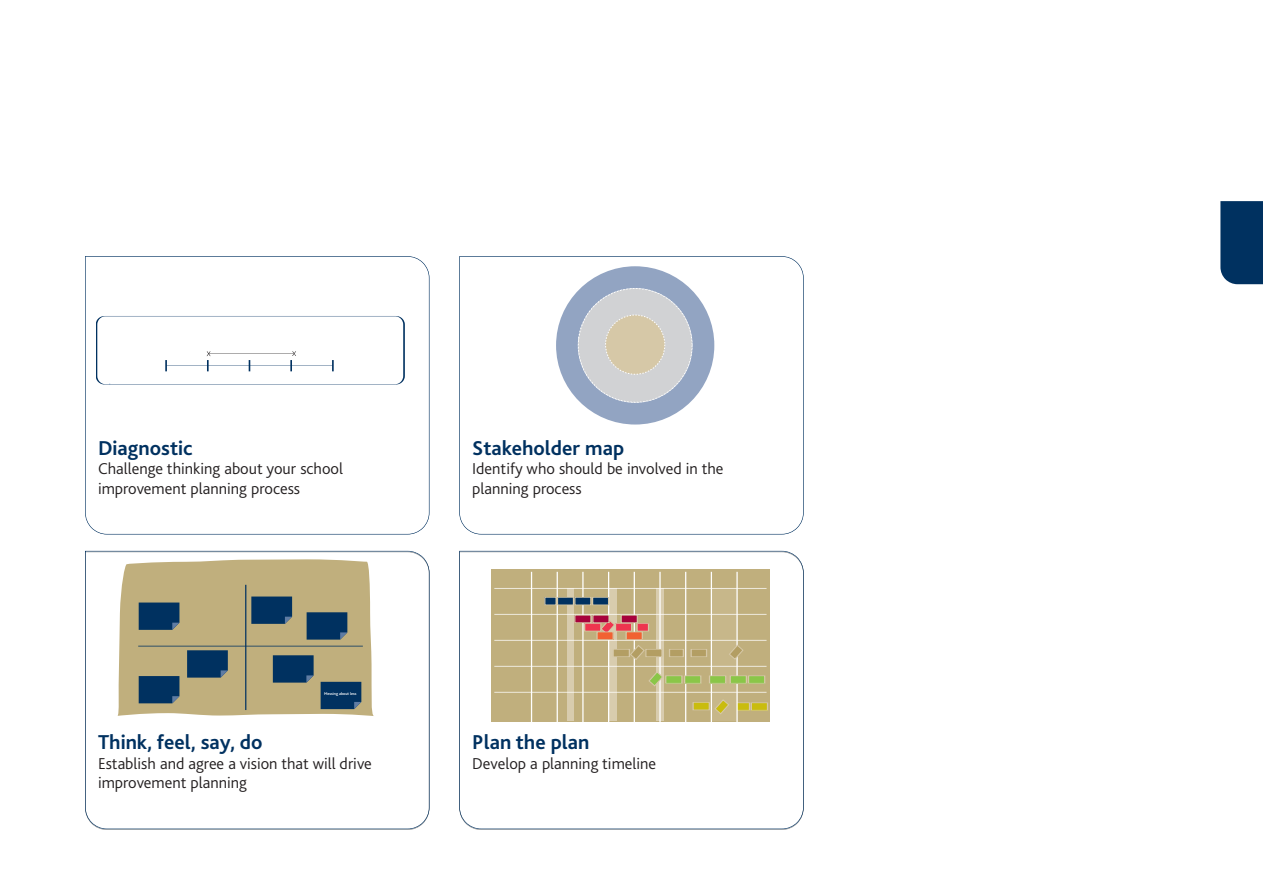
<style>
.page{position:relative;width:1263px;height:893px;background:#fff}
.page>*{position:absolute;margin:0;border:0;box-sizing:border-box;transform-origin:0 0}
.t1{font:700 21px "Bliss 2";color:#003160}
.t2{font:300 16.5px/19.5px "Bliss 2";color:#231f20}
.t3{font:500 4.05px "Bliss 2";color:#fff}
</style>
<div class="page">
<svg style="left:459px;top:256px;width:345px;height:278px"></svg>
<div style="left:556px;top:266px;width:158px;height:158px;background:#92a4c2;border-radius:50%"></div>
<svg style="left:578px;top:288px;width:114px;height:115px"></svg>
<div style="left:578px;top:288px;width:114px;height:114px;background:#d1d2d4;border-radius:50%"></div>
<div style="left:605px;top:315px;width:60px;height:59px;background:#d6c8a7;border-radius:50%"></div>
<div style="left:605px;top:315px;width:60px;height:59px;border:1px dashed #fff;border-radius:50%"></div>
<svg style="left:85px;top:256px;width:344px;height:278px"></svg>
<div style="left:1220px;top:201px;width:43px;height:83px;background:#003160"></div>
<svg style="left:459px;top:551px;width:345px;height:278px"></svg>
<div style="left:491px;top:569px;width:279px;height:152px;background:#c0af7d"></div>
<div style="left:751px;top:703px;width:16px;height:7px;background:#c9bc0e"></div>
<div style="left:751px;top:703px;width:17px;height:7px;border:1px solid #d6c8a7"></div>
<div style="left:733px;top:703px;width:16px;height:7px;background:#c9bc0e"></div>
<div style="left:693px;top:702px;width:16px;height:8px;background:#c9bc0e"></div>
<div style="left:693px;top:702px;width:16px;height:8px;border:1px solid #d6c8a7"></div>
<div style="left:567px;top:588px;width:7px;height:133px;background:#d8ccae"></div>
<div style="left:609px;top:588px;width:7px;height:133px;background:#d8ccae"></div>
<svg style="left:656px;top:589px;width:8px;height:132px"></svg>
<div style="left:711px;top:588px;width:26px;height:133px;background:#c7b78a"></div>
<hr style="left:557px;top:572px;width:1px;height:158px;background:#fff">
<hr style="left:531px;top:572px;width:1px;height:158px;background:#fff">
<hr style="left:583px;top:572px;width:1px;height:158px;background:#fff">
<hr style="left:608px;top:572px;width:1px;height:158px;background:#fff">
<hr style="left:634px;top:572px;width:1px;height:158px;background:#fff">
<hr style="left:660px;top:572px;width:1px;height:158px;background:#fff">
<hr style="left:685px;top:572px;width:1px;height:158px;background:#fff">
<hr style="left:711px;top:572px;width:1px;height:158px;background:#fff">
<hr style="left:737px;top:572px;width:1px;height:158px;background:#fff">
<hr style="left:494px;top:588px;width:272px;height:1px;background:#fff">
<hr style="left:494px;top:614px;width:272px;height:1px;background:#fff">
<hr style="left:494px;top:640px;width:272px;height:1px;background:#fff">
<hr style="left:494px;top:666px;width:272px;height:1px;background:#fff">
<hr style="left:494px;top:692px;width:272px;height:1px;background:#fff">
<div style="left:545px;top:597px;width:11px;height:8px;background:#003160"></div>
<div style="left:545px;top:597px;width:11px;height:8px;border:1px solid #d6c8a7"></div>
<div style="left:593px;top:597px;width:16px;height:8px;background:#003160"></div>
<div style="left:592px;top:597px;width:17px;height:8px;border:1px solid #d6c8a7"></div>
<div style="left:575px;top:597px;width:16px;height:8px;background:#003160"></div>
<div style="left:575px;top:597px;width:16px;height:8px;border:1px solid #d6c8a7"></div>
<div style="left:557px;top:597px;width:16px;height:8px;background:#003160"></div>
<div style="left:557px;top:597px;width:17px;height:8px;border:1px solid #d6c8a7"></div>
<div style="left:748px;top:676px;width:17px;height:7px;background:#8ac648"></div>
<div style="left:748px;top:676px;width:17px;height:7px;border:1px solid #d6c8a7"></div>
<div style="left:730px;top:676px;width:16px;height:7px;background:#8ac648"></div>
<div style="left:730px;top:676px;width:17px;height:7px;border:1px solid #d6c8a7"></div>
<div style="left:709px;top:676px;width:17px;height:7px;background:#8ac648"></div>
<div style="left:709px;top:676px;width:17px;height:7px;border:1px solid #d6c8a7"></div>
<div style="left:685px;top:676px;width:16px;height:7px;background:#8ac648"></div>
<div style="left:684px;top:676px;width:17px;height:7px;border:1px solid #d6c8a7"></div>
<div style="left:666px;top:676px;width:16px;height:7px;background:#8ac648"></div>
<div style="left:665px;top:676px;width:17px;height:7px;border:1px solid #d6c8a7"></div>
<div style="left:585px;top:624px;width:16px;height:7px;background:#ee354f"></div>
<div style="left:584px;top:623px;width:17px;height:8px;border:1px solid #d6c8a7"></div>
<div style="left:615px;top:624px;width:17px;height:7px;background:#ee354f"></div>
<div style="left:615px;top:623px;width:17px;height:8px;border:1px solid #d6c8a7"></div>
<div style="left:637px;top:624px;width:11px;height:7px;background:#ee354f"></div>
<div style="left:637px;top:623px;width:12px;height:8px;border:1px solid #d6c8a7"></div>
<div style="left:646px;top:649px;width:16px;height:8px;background:#b39e63"></div>
<div style="left:646px;top:649px;width:16px;height:8px;border:1px solid #d6c8a7"></div>
<div style="left:613px;top:649px;width:16px;height:8px;background:#b39e63"></div>
<div style="left:613px;top:649px;width:17px;height:8px;border:1px solid #d6c8a7"></div>
<div style="left:691px;top:649px;width:15px;height:8px;background:#b39e63"></div>
<div style="left:691px;top:649px;width:16px;height:8px;border:1px solid #d6c8a7"></div>
<div style="left:669px;top:649px;width:14px;height:8px;background:#b39e63"></div>
<div style="left:669px;top:649px;width:15px;height:8px;border:1px solid #d6c8a7"></div>
<svg style="left:715px;top:700px;width:14px;height:14px"></svg>
<svg style="left:729px;top:645px;width:15px;height:14px"></svg>
<svg style="left:630px;top:645px;width:15px;height:15px"></svg>
<svg style="left:600px;top:621px;width:14px;height:13px"></svg>
<svg style="left:649px;top:672px;width:14px;height:14px"></svg>
<div style="left:597px;top:632px;width:16px;height:7px;background:#f16232"></div>
<div style="left:597px;top:632px;width:16px;height:8px;border:1px solid #d6c8a7"></div>
<div style="left:626px;top:632px;width:16px;height:7px;background:#f16232"></div>
<div style="left:626px;top:632px;width:16px;height:8px;border:1px solid #d6c8a7"></div>
<div style="left:593px;top:615px;width:16px;height:8px;background:#a7023c"></div>
<div style="left:575px;top:615px;width:16px;height:8px;background:#a7023c"></div>
<div style="left:621px;top:615px;width:16px;height:8px;background:#a7023c"></div>
<hr style="left:166px;top:365px;width:167px;height:1px;background:#003160">
<svg style="left:207px;top:351px;width:4px;height:20px"></svg>
<svg style="left:291px;top:351px;width:5px;height:20px"></svg>
<hr style="left:209px;top:353px;width:85px;height:1px;background:#231f20">
<div style="left:96px;top:316px;width:308px;height:69px;border:1px solid #003160;border-radius:9px"></div>
<svg style="left:85px;top:551px;width:344px;height:278px"></svg>
<svg style="left:117px;top:559px;width:257px;height:157px;background:#9d9a7d"></svg>
<hr style="left:138px;top:646px;width:225px;height:1px;background:#003160">
<p class="t1" style="left:98px;top:440px;width:96px">Diagnostic</p>
<p class="t2" style="left:98px;top:461px;width:247px">Challenge thinking about your school improvement planning process</p>
<p class="t3" style="left:324px;top:692px;width:34px">Messing about less</p>
<p class="t1" style="left:98px;top:734px;width:166px">Think, feel, say, do</p>
<p class="t2" style="left:98px;top:755px;width:275px">Establish and agree a vision that will drive improvement planning</p>
<p class="t1" style="left:472px;top:440px;width:153px">Stakeholder map</p>
<p class="t2" style="left:472px;top:461px;width:253px">Identify who should be involved in the planning process</p>
<p class="t1" style="left:472px;top:734px;width:119px">Plan the plan</p>
<p class="t2" style="left:472px;top:755px;width:186px">Develop a planning timeline</p>
</div>
